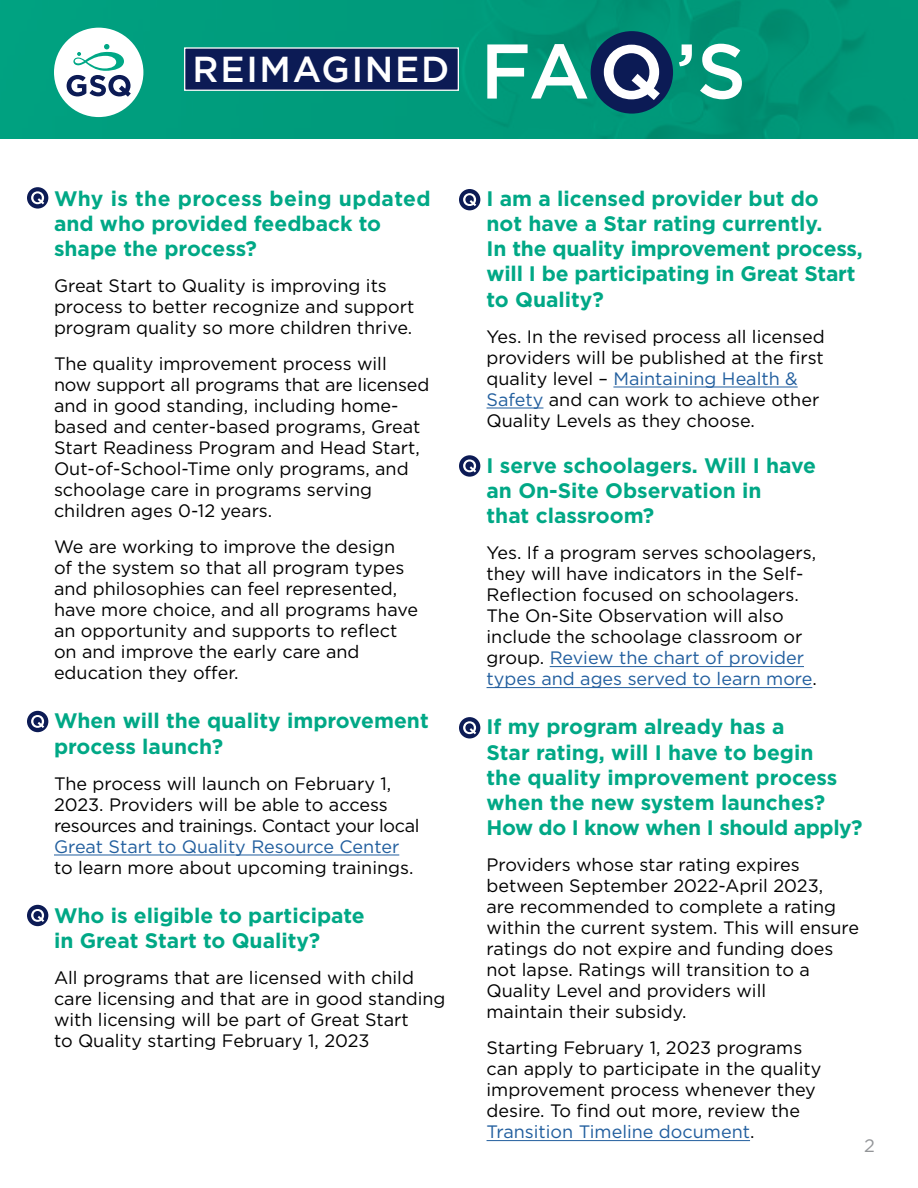
<style>
.page{position:relative;width:918px;height:1188px;background:#fff}
.page>*{position:absolute;margin:0;border:0;box-sizing:border-box;transform-origin:0 0}
.t1{font:500 36.15px "Gotham";letter-spacing:.05em;color:#fff}
.t2{font:700 21px/25.2px "Gotham";color:#00a886}
.t3{font:18px/21px "Gotham";color:#000}
.t4{font:18px "Gotham";color:#939598}
.s1{font-size:77.25px}
.s2{color:#215e9e}
</style>
<div class="page">
<hr style="left:550px;top:666px;width:254px;height:1px;background:#215e9e">
<hr style="left:613px;top:387px;width:185px;height:1px;background:#215e9e">
<hr style="left:54px;top:855px;width:345px;height:1px;background:#215e9e">
<hr style="left:487px;top:408px;width:56px;height:1px;background:#215e9e">
<hr style="left:487px;top:687px;width:325px;height:1px;background:#215e9e">
<hr style="left:487px;top:1140px;width:263px;height:1px;background:#215e9e">
<div style="left:0;top:0;width:918px;height:138px;background:linear-gradient(to right,#01a180,#009275)"></div>
<div style="left:54px;top:28px;width:89px;height:89px;background:#fff;border-radius:50%"></div>
<svg style="left:67px;top:44px;width:64px;height:53px"></svg>
<div style="left:591px;top:31px;width:82px;height:83px;background:#0c1b55;border-radius:50%"></div>
<svg style="left:604px;top:45px;width:56px;height:55px"></svg>
<div style="left:184px;top:47px;width:275px;height:44px;background:#0c1b55;border:1px solid #fff"></div>
<svg style="left:27px;top:187px;width:21px;height:22px"></svg>
<svg style="left:31px;top:191px;width:13px;height:13px"></svg>
<div style="left:27px;top:711px;width:21px;height:21px;background:#0c1b55;border-radius:50%"></div>
<svg style="left:31px;top:715px;width:13px;height:13px"></svg>
<div style="left:27px;top:905px;width:21px;height:21px;background:#0c1b55;border-radius:50%"></div>
<svg style="left:31px;top:909px;width:13px;height:13px"></svg>
<div style="left:459px;top:189px;width:21px;height:21px;background:#0c1b55;border-radius:50%"></div>
<svg style="left:463px;top:193px;width:13px;height:13px"></svg>
<svg style="left:459px;top:455px;width:21px;height:22px"></svg>
<svg style="left:463px;top:459px;width:13px;height:13px"></svg>
<div style="left:459px;top:717px;width:21px;height:21px;background:#0c1b55;border-radius:50%"></div>
<svg style="left:463px;top:721px;width:13px;height:13px"></svg>
<p class="t1" style="left:192px;top:45px;width:555px">REIMAGINED <span class="s1">FA ’S</span></p>
<p class="t2" style="left:54px;top:186px;width:378px">Why is the process being updated and who provided feedback to shape the process?</p>
<p class="t3" style="left:54px;top:275px;width:362px">Great Start to Quality is improving its process to better recognize and support program quality so more children thrive.</p>
<p class="t3" style="left:54px;top:353px;width:377px">The quality improvement process will<br>now support all programs that are licensed and in good standing, including home&shy;based and center-based programs, Great Start Readiness Program and Head Start, Out-of-School-Time only programs, and schoolage care in programs serving children ages 0-12 years.</p>
<p class="t3" style="left:54px;top:536px;width:366px">We are working to improve the design<br>of the system so that all program types and philosophies can feel represented, have more choice, and all programs have an opportunity and supports to refect on and improve the early care and education they ofer.</p>
<p class="t2" style="left:54px;top:708px;width:376px">When will the quality improvement process launch?</p>
<p class="t3" style="left:54px;top:772px;width:367px">The process will launch on February 1, 2023. Providers will be able to access resources and trainings. Contact your local <span class="s2">Great Start to Quality Resource Center </span>to learn more about upcoming trainings.</p>
<h2 class="t2" style="left:54px;top:903px;width:312px">Who is eligible to participate in Great Start to Quality?</h2>
<p class="t3" style="left:54px;top:967px;width:393px">All programs that are licensed with child care licensing and that are in good standing with licensing will be part of Great Start<br>to Quality starting February 1, 2023</p>
<h3 class="t2" style="left:487px;top:186px;width:378px">I am a licensed provider but do<br>not have a Star rating currently.<br>In the quality improvement process, will I be participating in Great Start to Quality?</h3>
<p class="t3" style="left:487px;top:325px;width:340px">Yes. In the revised process all licensed providers will be published at the frst quality level – <span class="s2">Maintaining Health &amp; Safety</span> and can work to achieve other Quality Levels as they choose.</p>
<h3 class="t2" style="left:487px;top:453px;width:331px">I serve schoolagers. Will I have an On-Site Observation in<br>that classroom?</h3>
<p class="t3" style="left:487px;top:542px;width:332px">Yes. If a program serves schoolagers, they will have indicators in the Self-Refection focused on schoolagers.<br>The On-Site Observation will also include the schoolage classroom or group. <span class="s2">Review the chart of provider types and ages served to learn more</span>.</p>
<h3 class="t2" style="left:487px;top:714px;width:378px">If my program already has a<br>Star rating, will I have to begin<br>the quality improvement process when the new system launches?<br>How do I know when I should apply?</h3>
<p class="t3" style="left:487px;top:854px;width:374px">Providers whose star rating expires between September 2022-April 2023,<br>are recommended to complete a rating within the current system. This will ensure ratings do not expire and funding does not lapse. Ratings will transition to a Quality Level and providers will<br>maintain their subsidy.</p>
<p class="t3" style="left:487px;top:1037px;width:336px">Starting February 1, 2023 programs can apply to participate in the quality improvement process whenever they desire. To fnd out more, review the <span class="s2">Transition Timeline document</span>.</p>
<p class="t4" style="left:864px;top:1134px;width:12px">2</p>
</div>
